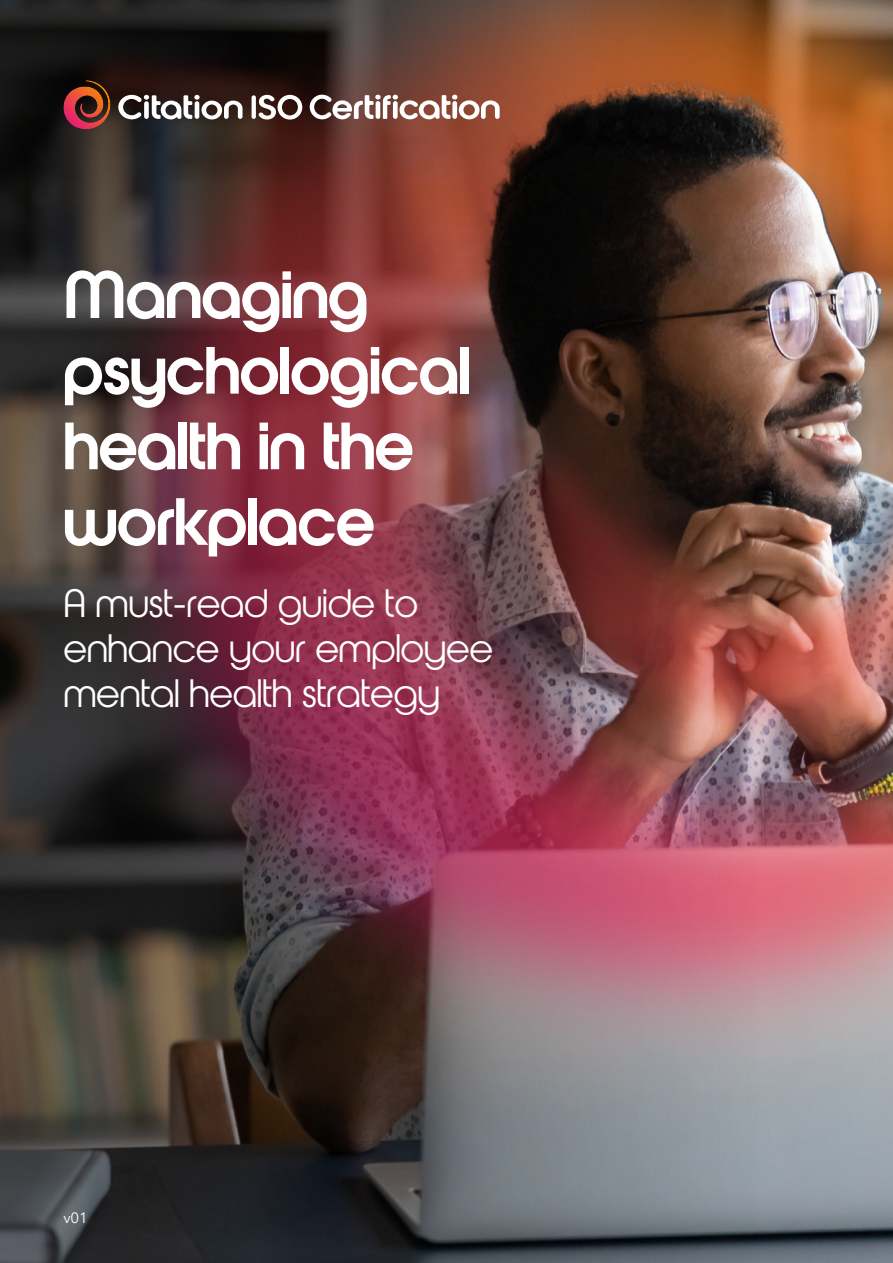
<style>
.page{position:relative;width:893px;height:1263px;background:#fff}
.page>*{position:absolute;margin:0;border:0;box-sizing:border-box;transform-origin:0 0}
.t1{font:700 63px/75.6px "NE Orange";letter-spacing:-.01em;color:#fff}
.t2{font:37.5px/45px "NE Orange";letter-spacing:-.01em;color:#fff}
.t3{font:15px "Avenir Next";color:#fff}
</style>
<div class="page">
<img style="left:819px;top:0;width:74px;height:1263px">
<img style="left:0;top:0;width:819px;height:1263px">
<svg style="left:0;top:0;width:624px;height:369px;background:#4d2c27"></svg>
<svg style="left:63px;top:80px;width:48px;height:49px;background:#762e26"></svg>
<svg style="left:118px;top:95px;width:124px;height:24px"></svg>
<svg style="left:252px;top:95px;width:4px;height:24px"></svg>
<svg style="left:258px;top:95px;width:44px;height:25px"></svg>
<svg style="left:309px;top:94px;width:191px;height:25px"></svg>
<h1 class="t1" style="left:63px;top:263px;width:409px">Managing psychological health in the workplace</h1>
<p class="t2" style="left:63px;top:584px;width:431px">A must-read guide to enhance your employee mental health strategy</p>
<p class="t3" style="left:63px;top:1211px;width:26px">v01</p>
</div>
